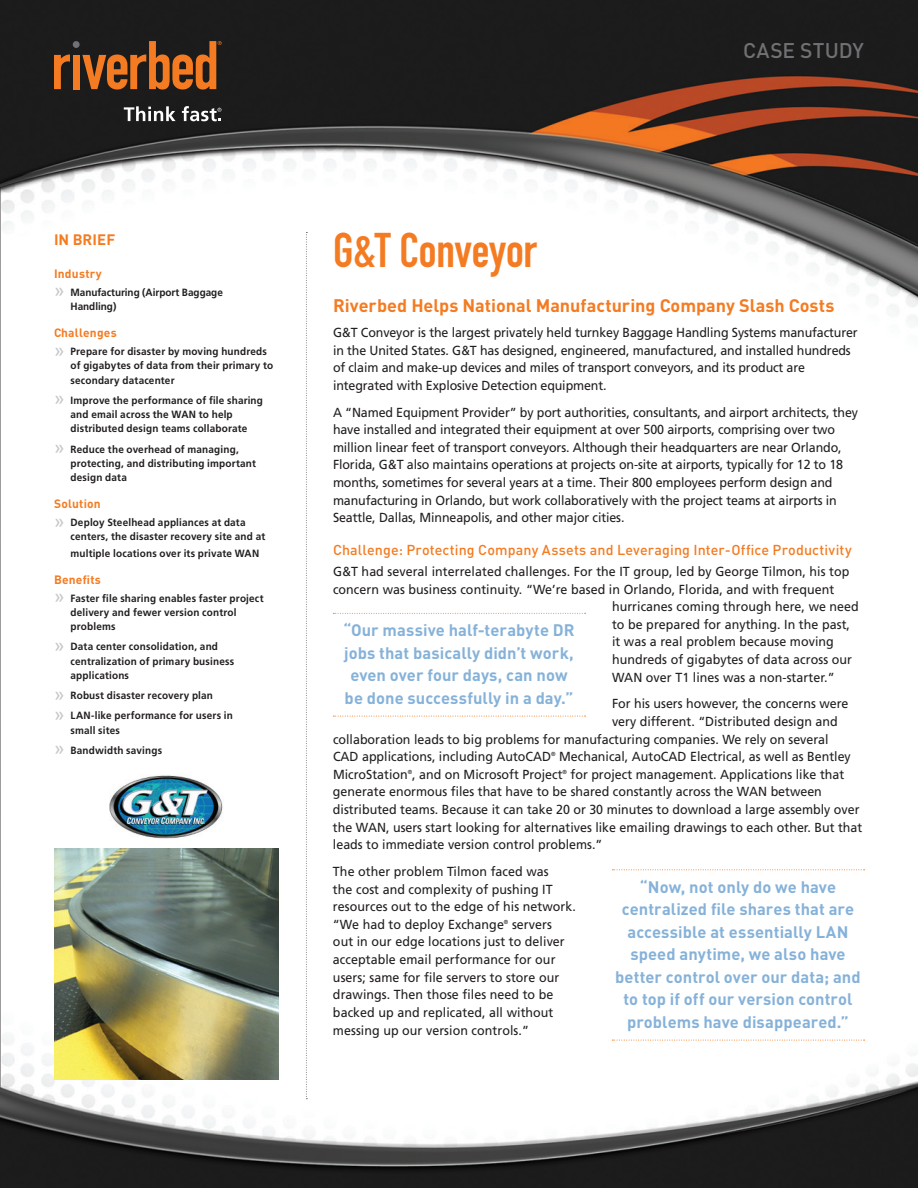
<style>
.page{position:relative;width:918px;height:1188px;background:#fff}
.page>*{position:absolute;margin:0;border:0;box-sizing:border-box;transform-origin:0 0}
.t1{font:48px "DIN Engschrift Std";letter-spacing:-.005em;color:#f47b21}
.Head_1{font:500 21px "DIN";letter-spacing:.005em;color:#717074}
.Head_1-2{font:700 18px "DIN";color:#f47b21}
.Pull_Quote{font:700 16.5px/22.5px "DIN";letter-spacing:.005em;color:#86b2d9;text-align:center}
.Head_1_Sidebar{font:700 15px "DIN";letter-spacing:.005em;color:#f47b21}
.Head_2{font:500 14.25px "DIN";letter-spacing:.01em;color:#f47b21}
.Body{font:13.2px/17.7px "Frutiger";color:#231f20;scale:.95 1}
.Head_2_Sidebar{font:700 12px "DIN";letter-spacing:.02em;color:#f47b21}
.Bullet_Sidebar{font:700 10.5px/14.2px "Frutiger";letter-spacing:.02em;color:#231f20;scale:.95 1}
.Bullet_Sidebar-2{font:700 10.5px/14.2px "Frutiger";color:#231f20;scale:.95 1}
.Body-2{font:5.85px "Frutiger";color:#231f20;scale:.95 1}
.s1{font-weight:400;font-size:19.5px;color:#c7c8ca}
</style>
<div class="page">
<img style="left:0;top:0;width:918px;height:1188px">
<svg style="left:306px;top:232px;width:1px;height:867px"></svg>
<svg style="left:54px;top:55px;width:16px;height:34px"></svg>
<div style="left:73px;top:41px;width:7px;height:7px;background:#717074;border-radius:50%"></div>
<div style="left:73px;top:55px;width:7px;height:34px;background:#f47b21"></div>
<svg style="left:82px;top:41px;width:140px;height:49px;background:#7a451d"></svg>
<svg style="left:124px;top:106px;width:52px;height:15px"></svg>
<svg style="left:182px;top:106px;width:39px;height:15px"></svg>
<svg style="left:333px;top:613px;width:253px;height:1px"></svg>
<svg style="left:333px;top:716px;width:253px;height:1px"></svg>
<svg style="left:612px;top:869px;width:253px;height:1px"></svg>
<svg style="left:612px;top:1040px;width:253px;height:1px"></svg>
<svg style="left:54px;top:844px;width:225px;height:5px"></svg>
<img style="left:54px;top:849px;width:225px;height:231px">
<div style="left:54px;top:774px;width:225px;height:64px;background:#fff"></div>
<img style="left:109px;top:775px;width:114px;height:63px">
<p class="Head_1" style="left:743px;top:37px;width:122px">CASE STUDY</p>
<p class="Head_1_Sidebar" style="left:54px;top:230px;width:63px">In BRIEF</p>
<p class="Head_2_Sidebar" style="left:54px;top:266px;width:49px">Industry</p>
<p class="Bullet_Sidebar-2" style="left:70px;top:285px;width:162px;text-indent:-16px"><span class="s1">»</span> Manufacturing (Airport Baggage<br>Handling)</p>
<p class="Head_2_Sidebar" style="left:54px;top:325px;width:64px">Challenges</p>
<p class="Bullet_Sidebar" style="left:70px;top:344px;width:215px;text-indent:-16px"><span class="s1">»</span> Prepare for disaster by moving hundreds of gigabytes of data from their primary to secondary datacenter</p>
<p class="Bullet_Sidebar" style="left:70px;top:393px;width:204px;text-indent:-16px"><span class="s1">»</span> Improve the performance of file sharing and email across the WAN to help distributed design teams collaborate</p>
<p class="Bullet_Sidebar" style="left:70px;top:442px;width:197px;text-indent:-16px"><span class="s1">»</span> Reduce the overhead of managing, protecting, and distributing important design data</p>
<p class="Head_2_Sidebar" style="left:54px;top:496px;width:48px">Solution</p>
<p class="Bullet_Sidebar" style="left:70px;top:515px;width:207px;text-indent:-16px"><span class="s1">»</span> Deploy Steelhead appliances at data centers, the disaster recovery site and at</p>
<p class="Bullet_Sidebar" style="left:70px;top:546px;width:200px">multiple locations over its private WAN</p>
<p class="Head_2_Sidebar" style="left:54px;top:571px;width:48px">Benefits</p>
<p class="Bullet_Sidebar" style="left:70px;top:591px;width:205px;text-indent:-16px"><span class="s1">»</span> Faster file sharing enables faster project delivery and fewer version control problems</p>
<p class="Bullet_Sidebar" style="left:70px;top:640px;width:174px;text-indent:-16px"><span class="s1">»</span> Data center consolidation, and centralization of primary business applications</p>
<p class="Bullet_Sidebar" style="left:54px;top:688px;width:169px"><span class="s1">»</span> Robust disaster recovery plan</p>
<p class="Bullet_Sidebar" style="left:70px;top:709px;width:173px;text-indent:-16px"><span class="s1">»</span> LAN-like performance for users in small sites</p>
<p class="Bullet_Sidebar" style="left:54px;top:743px;width:115px"><span class="s1">»</span> Bandwidth savings</p>
<p class="t1" style="left:333px;top:222px;width:205px">G&amp;T Conveyor</p>
<p class="Head_1-2" style="left:333px;top:294px;width:503px">Riverbed Helps National Manufacturing Company Slash Costs</p>
<p class="Body" style="left:333px;top:324px;width:554px">G&amp;T Conveyor is the largest privately held turnkey Baggage Handling Systems manufacturer in the United States. G&amp;T has designed, engineered, manufactured, and installed hundreds of claim and make-up devices and miles of transport conveyors, and its product are integrated with Explosive Detection equipment.</p>
<p class="Body" style="left:333px;top:403px;width:554px">A “Named Equipment Provider” by port authorities, consultants, and airport architects, they have installed and integrated their equipment at over 500 airports, comprising over two million linear feet of transport conveyors. Although their headquarters are near Orlando, Florida, G&amp;T also maintains operations at projects on-site at airports, typically for 12 to 18 months, sometimes for several years at a time. Their 800 employees perform design and manufacturing in Orlando, but work collaboratively with the project teams at airports in Seattle, Dallas, Minneapolis, and other major cities.</p>
<p class="Head_2" style="left:333px;top:540px;width:520px">Challenge: Protecting Company Assets and Leveraging Inter-Office Productivity</p>
<p class="Body" style="left:333px;top:562px;width:545px">G&amp;T had several interrelated challenges. For the IT group, led by George Tilmon, his top</p>
<p class="Body" style="left:333px;top:580px;width:529px">concern was business continuity. “We’re based in Orlando, Florida, and with frequent</p>
<p class="Body" style="left:612px;top:598px;width:261px">hurricanes coming through here, we need</p>
<p class="Body" style="left:612px;top:615px;width:252px">to be prepared for anything. In the past,</p>
<p class="Body" style="left:612px;top:633px;width:235px">it was a real problem because moving</p>
<p class="Body" style="left:612px;top:651px;width:254px">hundreds of gigabytes of data across our</p>
<p class="Body" style="left:612px;top:668px;width:236px">WAN over T1 lines was a non-starter.”</p>
<p class="Body" style="left:612px;top:695px;width:250px">For his users however, the concerns were</p>
<p class="Body" style="left:612px;top:712px;width:239px">very different. “Distributed design and</p>
<p class="Body" style="left:333px;top:730px;width:523px">collaboration leads to big problems for manufacturing companies. We rely on several</p>
<p class="Body" style="left:333px;top:748px;width:231px">CAD applications, including AutoCAD</p>
<p class="Body-2" style="left:551px;top:750px;width:6px">®</p>
<p class="Pull_Quote" style="left:343px;top:618px;width:233px">“Our massive half-terabyte DR jobs that basically didn’t work, even over four days, can now be done successfully in a day.”</p>
<p class="Body" style="left:333px;top:748px;width:547px;text-indent:226px">Mechanical, AutoCAD Electrical, as well as Bentley<br>MicroStation , and on Microsoft Project</p>
<p class="Body" style="left:333px;top:765px;width:559px;text-indent:238px">for project management. Applications like that generate enormous files that have to be shared constantly across the WAN between distributed teams. Because it can take 20 or 30 minutes to download a large assembly over the WAN, users start looking for alternatives like emailing drawings to each other. But that leads to immediate version control problems.”</p>
<p class="Body" style="left:333px;top:862px;width:257px">The other problem Tilmon faced was<br>the cost and complexity of pushing IT resources out to the edge of his network. “We had to deploy Exchange</p>
<p class="Body-2" style="left:408px;top:768px;width:6px">®</p>
<p class="Body-2" style="left:563px;top:768px;width:6px">®</p>
<p class="Pull_Quote" style="left:615px;top:875px;width:247px">“Now, not only do we have centralized file shares that are accessible at essentially LAN speed anytime, we also have better control over our data; and to top if off our version control problems have disappeared.”</p>
<p class="Body-2" style="left:504px;top:918px;width:6px">®</p>
<p class="Body" style="left:333px;top:915px;width:246px;text-indent:179px">servers out in our edge locations just to deliver acceptable email performance for our users; same for file servers to store our drawings. Then those files need to be backed up and replicated, all without messing up our version controls.”</p>
</div>
